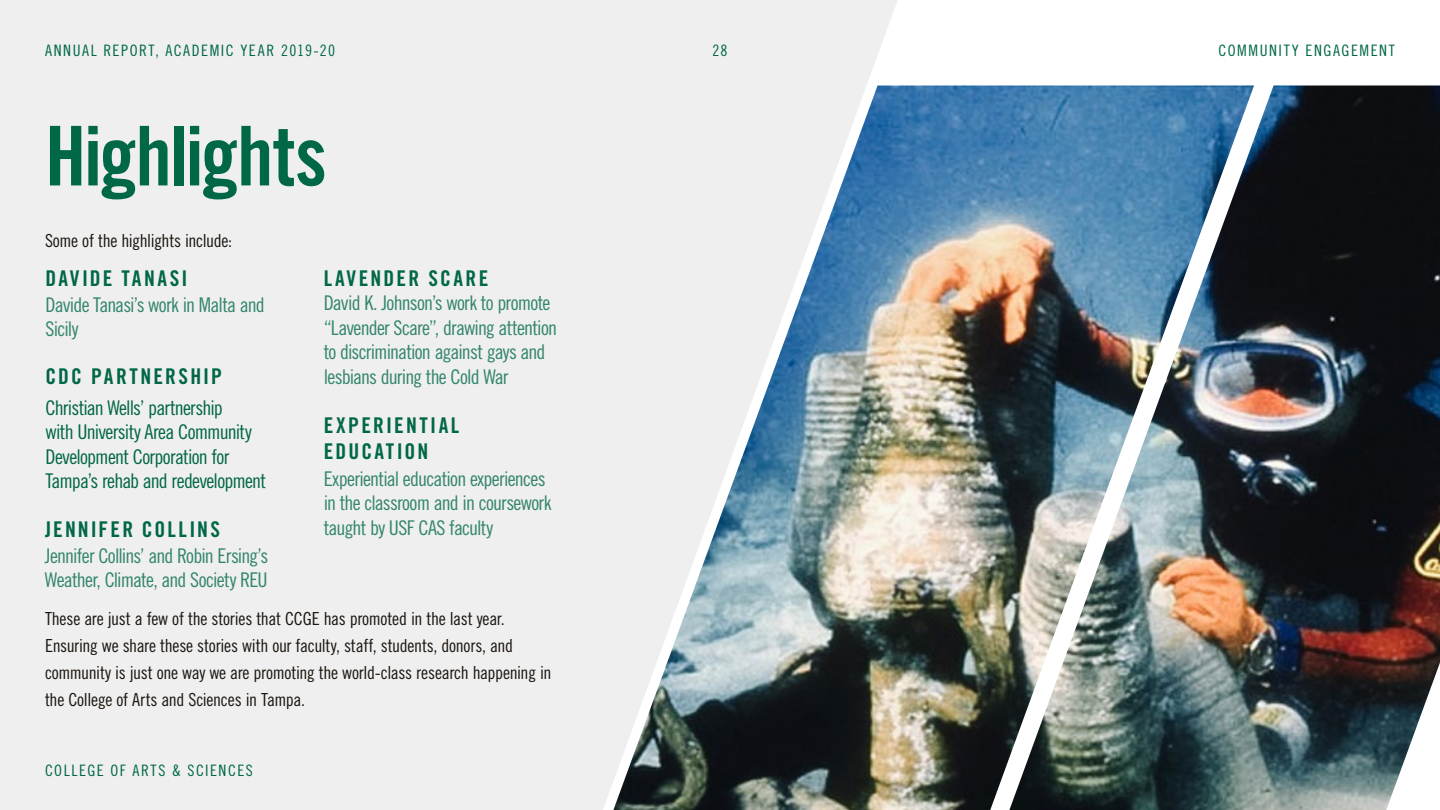
<style>
.page{position:relative;width:1440px;height:810px;background:#fff}
.page>*{position:absolute;margin:0;border:0;box-sizing:border-box;transform-origin:0 0}
.t1{font:82.5px "Trade Gothic LT Std Bd Cn 20";letter-spacing:-.025em;color:#006747}
.t2{font:21.67px/26px "Trade Gothic LT Std Bd Cn 20";letter-spacing:.105em;color:#006747}
.t3{font:20.25px/24.5px "Trade Gothic LT Std Cn 18";letter-spacing:-.04em;color:#33856c}
.t4{font:20.25px/24.5px "Trade Gothic LT Std Cn 18";letter-spacing:-.04em;color:#064}
.t5{font:18px/27px "Trade Gothic LT Std Cn 18";letter-spacing:-.015em;color:#1d160f}
.t6{font:15.75px "Trade Gothic LT Std Cn 18";letter-spacing:.095em;color:#006747}
</style>
<div class="page">
<div style="left:0;top:0;width:898px;height:810px;background:#efeff0"></div>
<img style="left:613px;top:86px;width:396px;height:724px">
<img style="left:1009px;top:86px;width:431px;height:724px">
<p class="t6" style="left:45px;top:41px;width:292px">ANNUAL REPORT, ACADEMIC YEAR 2019-20</p>
<p class="t6" style="left:712px;top:41px;width:17px">28</p>
<h1 class="t1" style="left:45px;top:106px;width:284px">Highlights</h1>
<p class="t5" style="left:45px;top:227px;width:189px">Some of the highlights include:</p>
<p class="t2" style="left:46px;top:265px;width:143px">DAVIDE TANASI</p>
<p class="t3" style="left:46px;top:292px;width:221px">Davide Tanasi’s work in Malta and<br>Sicily</p>
<p class="t2" style="left:46px;top:363px;width:178px">CDC PARTNERSHIP</p>
<p class="t4" style="left:46px;top:395px;width:222px">Christian Wells’ partnership<br>with University Area Community<br>Development Corporation for<br>Tampa’s rehab and redevelopment</p>
<p class="t2" style="left:45px;top:516px;width:177px">JENNIFER COLLINS</p>
<p class="t3" style="left:45px;top:543px;width:225px">Jennifer Collins’ and Robin Ersing’s<br>Weather, Climate, and Society REU</p>
<p class="t2" style="left:324px;top:265px;width:166px">LAVENDER SCARE</p>
<p class="t3" style="left:324px;top:291px;width:235px">David K. Johnson’s work to promote “Lavender Scare”, drawing attention to discrimination against gays and lesbians during the Cold War</p>
<p class="t2" style="left:324px;top:412px;width:137px">EXPERIENTIAL<br>EDUCATION</p>
<p class="t3" style="left:324px;top:466px;width:229px">Experiential education experiences in the classroom and in coursework taught by USF CAS faculty</p>
<p class="t5" style="left:45px;top:605px;width:508px">These are just a few of the stories that CCGE has promoted in the last year.<br>Ensuring we share these stories with our faculty, staff, students, donors, and community is just one way we are promoting the world-class research happening in the College of Arts and Sciences in Tampa.</p>
<p class="t6" style="left:45px;top:761px;width:209px">COLLEGE OF ARTS &amp; SCIENCES</p>
<p class="t6" style="left:1219px;top:41px;width:178px">COMMUNITY ENGAGEMENT</p>
</div>
